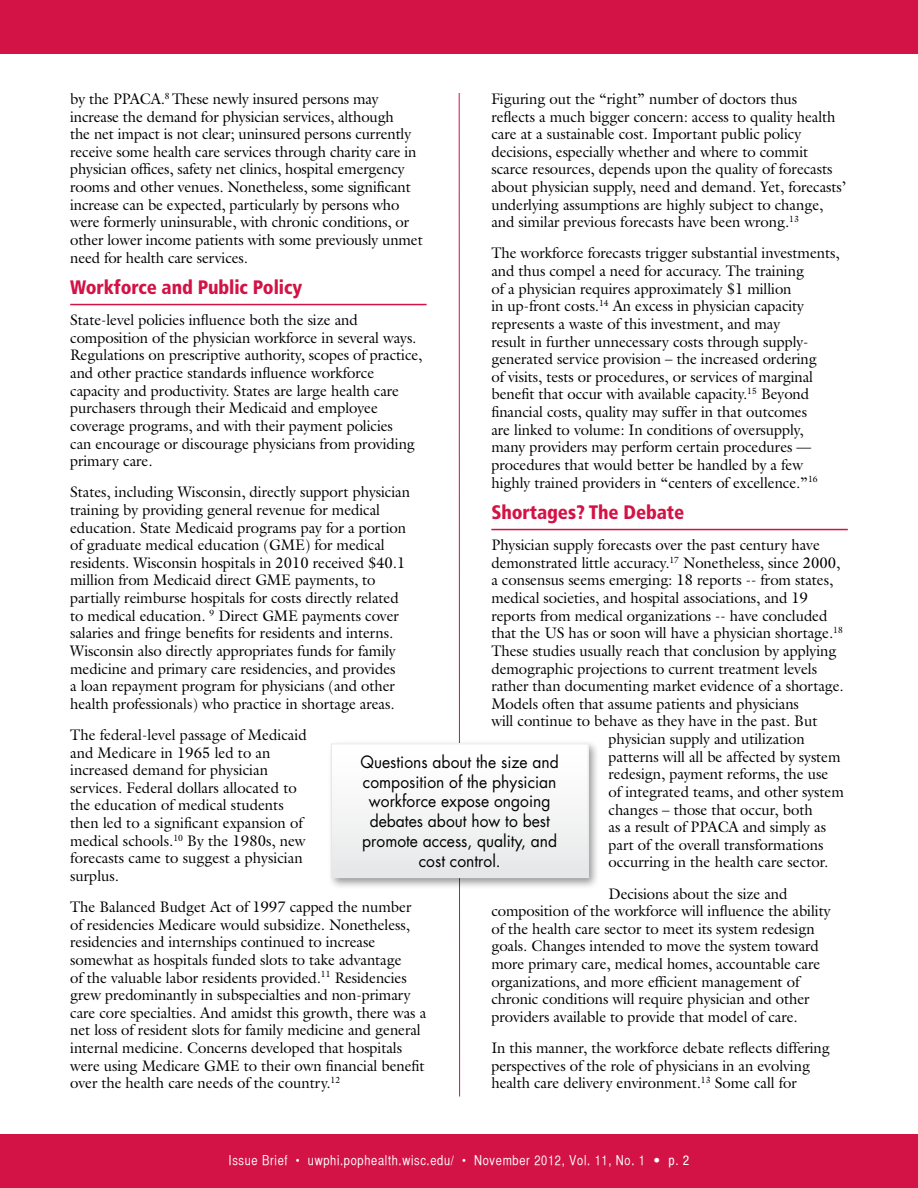
<style>
.page{position:relative;width:918px;height:1188px;background:#fff}
.page>*{position:absolute;margin:0;border:0;box-sizing:border-box;transform-origin:0 0}
.t1{font:900 condensed 19.5px "Frutiger";letter-spacing:-.005em;color:#d31245}
.t2{font:16.5px/19.8px "Futura";color:#000;text-align:center;scale:.95 1}
.t3{font:15.3px/17.5px "Galliard";letter-spacing:-.005em;color:#000}
.t4{font:13.5px "Helvetica CY Plain";letter-spacing:.05em;color:#fff}
.s1{font-family:"Helvetica Neue";font-stretch:condensed}
</style>
<div class="page">
<div style="left:0;top:1134px;width:918px;height:54px;background:#d31245"></div>
<div style="left:0;top:0;width:918px;height:54px;background:#d31245"></div>
<hr style="left:70px;top:304px;width:357px;height:1px;background:#d31245">
<hr style="left:491px;top:529px;width:357px;height:1px;background:#d31245">
<hr style="left:459px;top:93px;width:1px;height:1003px;background:#d31245">
<div style="left:327px;top:740px;width:273px;height:149px;background:#000;opacity:.4"></div>
<div style="left:331px;top:744px;width:257px;height:134px;background:linear-gradient(to right,#f4f4f5,#f4f4f5)"></div>
<div style="left:331px;top:744px;width:257px;height:134px;border:1px solid #e6e7e8"></div>
<p class="t3" style="left:70px;top:90px;width:354px">by the PPACA.<sup>8</sup> These newly insured persons may increase the demand for physician services, although<br>the net impact is not clear; uninsured persons currently receive some health care services through charity care in physician offices, safety net clinics, hospital emergency rooms and other venues. Nonetheless, some significant increase can be expected, particularly by persons who were formerly uninsurable, with chronic conditions, or other lower income patients with some previously unmet need for health care services.</p>
<p class="t1" style="left:70px;top:276px;width:233px">Workforce and Public Policy</p>
<p class="t3" style="left:70px;top:311px;width:354px">State-level policies influence both the size and composition of the physician workforce in several ways.<br>Regulations on prescriptive authority, scopes of practice, and other practice standards influence workforce capacity and productivity. States are large health care purchasers through their Medicaid and employee coverage programs, and with their payment policies<br>can encourage or discourage physicians from providing primary care.</p>
<p class="t3" style="left:70px;top:483px;width:341px">States, including Wisconsin, directly support physician training by providing general revenue for medical education. State Medicaid programs pay for a portion of graduate medical education (GME) for medical residents. Wisconsin hospitals in 2010 received $40.1 million from Medicaid direct GME payments, to partially reimburse hospitals for costs directly related to medical education. <sup>9</sup> Direct GME payments cover salaries and fringe benefits for residents and interns.<br>Wisconsin also directly appropriates funds for family medicine and primary care residencies, and provides<br>a loan repayment program for physicians (and other health professionals) who practice in shortage areas.</p>
<p class="t3" style="left:70px;top:726px;width:238px">The federal-level passage of Medicaid and Medicare in 1965 led to an increased demand for physician services. Federal dollars allocated to the education of medical students then led to a significant expansion of medical schools.<sup>10</sup> By the 1980s, new forecasts came to suggest a physician surplus.</p>
<p class="t3" style="left:70px;top:898px;width:358px">The Balanced Budget Act of 1997 capped the number of residencies Medicare would subsidize. Nonetheless, residencies and internships continued to increase somewhat as hospitals funded slots to take advantage<br>of the valuable labor residents provided.<sup>11</sup> Residencies grew predominantly in subspecialties and non-primary care core specialties. And amidst this growth, there was a net loss of resident slots for family medicine and general internal medicine. Concerns developed that hospitals were using Medicare GME to their own financial benefit over the health care needs of the country.<sup>12</sup></p>
<p class="t3" style="left:491px;top:90px;width:356px">Figuring out the “right” number of doctors thus<br>reflects a much bigger concern: access to quality health care at a sustainable cost. Important public policy decisions, especially whether and where to commit scarce resources, depends upon the quality of forecasts about physician supply, need and demand. Yet, forecasts’ underlying assumptions are highly subject to change, and similar previous forecasts have been wrong.<sup>13</sup></p>
<p class="t3" style="left:491px;top:244px;width:350px">The workforce forecasts trigger substantial investments, and thus compel a need for accuracy. The training<br>of a physician requires approximately $1 million<br>in up-front costs.<sup>14</sup> An excess in physician capacity represents a waste of this investment, and may<br>result in further unnecessary costs through supply&shy;generated service provision – the increased ordering<br>of visits, tests or procedures, or services of marginal benefit that occur with available capacity.<sup>15</sup> Beyond financial costs, quality may suffer in that outcomes<br>are linked to volume: In conditions of oversupply, many providers may perform certain procedures –– procedures that would better be handled by a few highly trained providers in “centers of excellence.”<sup>16</sup></p>
<p class="t1" style="left:491px;top:501px;width:194px">Shortages? The Debate</p>
<p class="t3" style="left:491px;top:536px;width:330px">Physician supply forecasts over the past century have</p>
<p class="t3" style="left:491px;top:554px;width:350px">demonstrated little accuracy.<sup>17</sup> Nonetheless, since 2000,</p>
<p class="t3" style="left:491px;top:571px;width:343px">a consensus seems emerging: 18 reports -- from states,</p>
<p class="t3" style="left:491px;top:589px;width:318px">medical societies, and hospital associations, and 19</p>
<p class="t3" style="left:491px;top:606px;width:338px">reports from medical organizations -- have concluded</p>
<p class="t3" style="left:491px;top:624px;width:353px">that the US has or soon will have a physician shortage.<sup>18</sup></p>
<p class="t3" style="left:491px;top:642px;width:347px">These studies usually reach that conclusion by applying</p>
<p class="t3" style="left:491px;top:659px;width:327px">demographic projections to current treatment levels</p>
<p class="t3" style="left:491px;top:677px;width:354px">rather than documenting market evidence of a shortage.</p>
<p class="t3" style="left:491px;top:695px;width:309px">Models often that assume patients and physicians</p>
<p class="t3" style="left:491px;top:712px;width:328px">will continue to behave as they have in the past. But</p>
<p class="t3" style="left:609px;top:730px;width:198px">physician supply and utilization</p>
<p class="t3" style="left:609px;top:747px;width:234px">patterns will all be affected by system</p>
<p class="t3" style="left:609px;top:765px;width:221px">redesign, payment reforms, the use</p>
<p class="t3" style="left:609px;top:783px;width:237px">of integrated teams, and other system</p>
<p class="t3" style="left:609px;top:800px;width:206px">changes – those that occur, both</p>
<p class="t3" style="left:609px;top:818px;width:219px">as a result of PPACA and simply as</p>
<p class="t3" style="left:609px;top:836px;width:216px">part of the overall transformations</p>
<p class="t3" style="left:609px;top:853px;width:221px">occurring in the health care sector.</p>
<p class="t3" style="left:491px;top:884px;width:341px;text-indent:117px">Decisions about the size and composition of the workforce will influence the ability of the health care sector to meet its system redesign goals. Changes intended to move the system toward more primary care, medical homes, accountable care organizations, and more efficient management of chronic conditions will require physician and other providers available to provide that model of care.</p>
<p class="t3" style="left:491px;top:1039px;width:340px">In this manner, the workforce debate reflects differing perspectives of the role of physicians in an evolving health care delivery environment.<sup>13</sup> Some call for</p>
<p class="t2" style="left:361px;top:752px;width:210px">Questions about the size and composition of the physician workforce expose ongoing debates about how to best promote access, quality, and cost control.</p>
<p class="t4" style="left:229px;top:1152px;width:462px">Issue Brief • uwphi.pophealth.wisc.edu/ • November 2012, Vol. 11, No. 1 <span class="s1">• p. 2</span></p>
</div>
